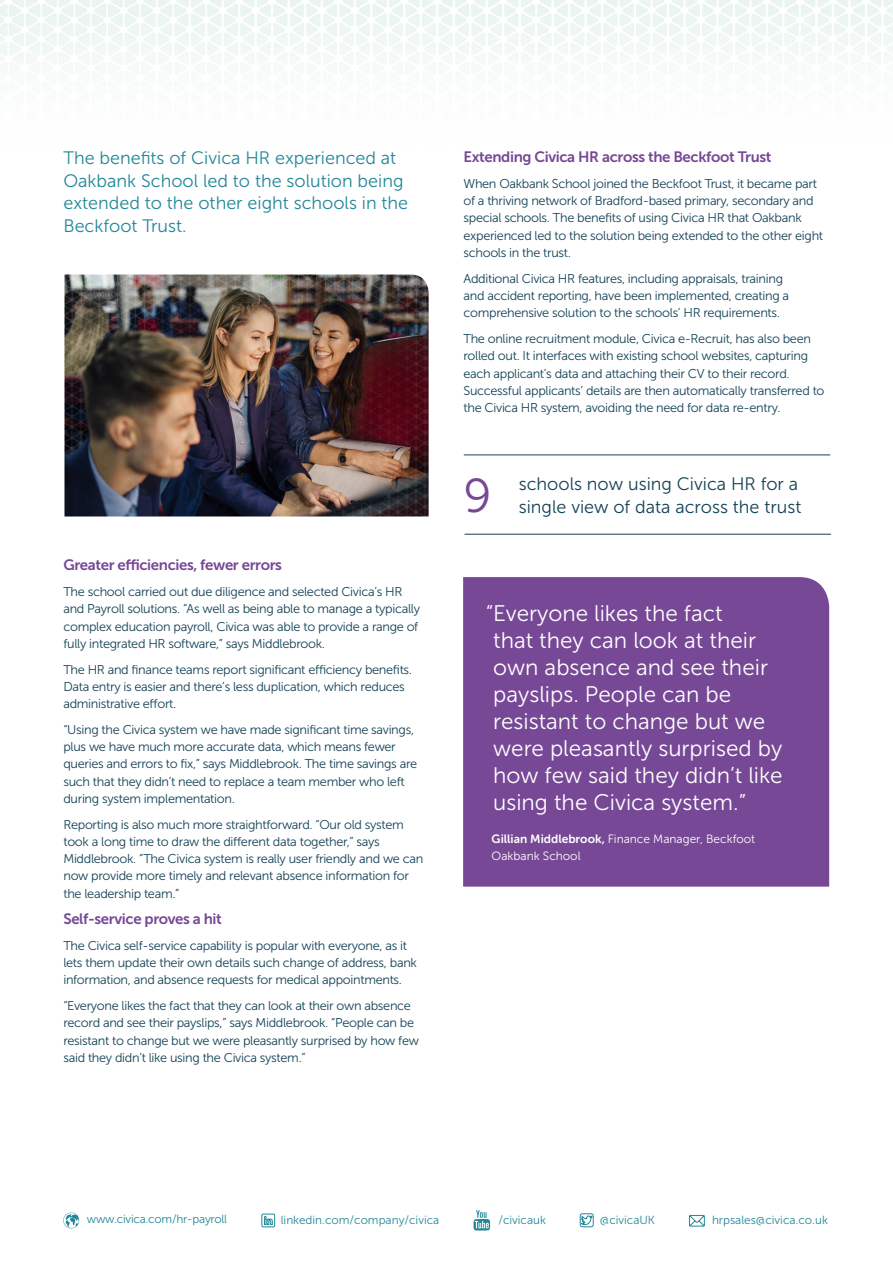
<style>
.page{position:relative;width:893px;height:1263px;background:#fff}
.page>*{position:absolute;margin:0;border:0;box-sizing:border-box;transform-origin:0 0}
.t1{font:47.55px "Museo Sans 300";color:#774896}
.t2{font:22.5px/27px "Museo Sans 300";color:#fff}
.t3{font:18px/22.5px "Museo Sans 300";color:#238798}
.t4{font:18px "Museo Sans 300";color:#144257}
.t5{font:15px "Museo Sans 700";letter-spacing:-.025em;color:#774896}
.t6{font:12.75px/17.2px "Museo Sans 300";letter-spacing:-.025em;color:#144257}
.t7{font:12px/17.2px "Museo Sans 300";color:#fff}
.t8{font:11.7px "Museo Sans 300";color:#238798}
.t9{font:11.7px "Museo Sans 300";letter-spacing:-.02em;color:#238798}
.s1{font-family:"Museo Sans 700"}
</style>
<div class="page">
<img style="left:0;top:0;width:893px;height:69px">
<img style="left:64px;top:274px;width:365px;height:242px">
<hr style="left:465px;top:534px;width:366px;height:1px;background:#144257">
<hr style="left:464px;top:454px;width:366px;height:1px;background:#144257">
<div style="left:463px;top:577px;width:366px;height:310px;background:#774896"></div>
<div style="left:262px;top:1214px;width:13px;height:13px;border:1px solid #238798"></div>
<svg style="left:264px;top:1216px;width:9px;height:9px"></svg>
<svg style="left:580px;top:1213px;width:14px;height:14px"></svg>
<svg style="left:63px;top:1212px;width:16px;height:17px"></svg>
<svg style="left:689px;top:1215px;width:16px;height:11px"></svg>
<svg style="left:473px;top:1210px;width:17px;height:20px"></svg>
<h3 class="t3" style="left:63px;top:147px;width:346px">The benefits of Civica HR experienced at Oakbank School led to the solution being extended to the other eight schools in the Beckfoot Trust.</h3>
<p class="t5" style="left:63px;top:557px;width:220px">Greater efficiencies, fewer errors</p>
<p class="t6" style="left:63px;top:583px;width:358px">The school carried out due diligence and selected Civica’s HR and Payroll solutions. “As well as being able to manage a typically complex education payroll, Civica was able to provide a range of fully integrated HR software,” says Middlebrook.</p>
<p class="t6" style="left:63px;top:661px;width:350px">The HR and finance teams report significant efficiency benefits.<br>Data entry is easier and there’s less duplication, which reduces administrative effort.</p>
<p class="t6" style="left:63px;top:721px;width:355px">“Using the Civica system we have made significant time savings, plus we have much more accurate data, which means fewer queries and errors to fix,” says Middlebrook. The time savings are such that they didn’t need to replace a team member who left during system implementation.</p>
<p class="t6" style="left:63px;top:816px;width:361px">Reporting is also much more straightforward. “Our old system took a long time to draw the different data together,” says Middlebrook. “The Civica system is really user friendly and we can now provide more timely and relevant absence information for the leadership team.”</p>
<p class="t5" style="left:63px;top:910px;width:160px">Self-service proves a hit</p>
<p class="t6" style="left:63px;top:937px;width:355px">The Civica self-service capability is popular with everyone, as it lets them update their own details such change of address, bank information, and absence requests for medical appointments.</p>
<p class="t6" style="left:63px;top:997px;width:357px">“Everyone likes the fact that they can look at their own absence record and see their payslips,” says Middlebrook. “People can be resistant to change but we were pleasantly surprised by how few said they didn’t like using the Civica system.”</p>
<p class="t5" style="left:463px;top:149px;width:309px">Extending Civica HR across the Beckfoot Trust</p>
<p class="t6" style="left:463px;top:175px;width:361px">When Oakbank School joined the Beckfoot Trust, it became part of a thriving network of Bradford-based primary, secondary and special schools. The benefits of using Civica HR that Oakbank experienced led to the solution being extended to the other eight schools in the trust.</p>
<p class="t6" style="left:463px;top:270px;width:327px">Additional Civica HR features, including appraisals, training and accident reporting, have been implemented, creating a comprehensive solution to the schools’ HR requirements.</p>
<p class="t6" style="left:463px;top:330px;width:363px">The online recruitment module, Civica e-Recruit, has also been rolled out. It interfaces with existing school websites, capturing each applicant’s data and attaching their CV to their record.<br>Successful applicants’ details are then automatically transferred to the Civica HR system, avoiding the need for data re-entry.</p>
<h1 class="t1" style="left:463px;top:470px;width:30px">9</h1>
<h3 class="t4" style="left:519px;top:474px;width:281px">schools now using Civica HR for a</h3>
<h3 class="t4" style="left:519px;top:497px;width:284px">single view of data across the trust</h3>
<h2 class="t2" style="left:493px;top:600px;width:291px;text-indent:-7px">“Everyone likes the fact<br>that they can look at their own absence and see their payslips. People can be resistant to change but we were pleasantly surprised by how few said they didn’t like using the Civica system.”</h2>
<p class="t7" style="left:492px;top:830px;width:265px"><span class="s1">Gillian Middlebrook,</span> Finance Manager, Beckfoot<br>Oakbank School</p>
<p class="t9" style="left:87px;top:1213px;width:142px">www.civica.com/hr-payroll</p>
<p class="t8" style="left:281px;top:1214px;width:160px">linkedin.com/company/civica</p>
<p class="t8" style="left:498px;top:1214px;width:49px">/civicauk</p>
<p class="t8" style="left:600px;top:1214px;width:57px">@civicaUK</p>
<p class="t8" style="left:712px;top:1214px;width:117px">hrpsales@civica.co.uk</p>
</div>
